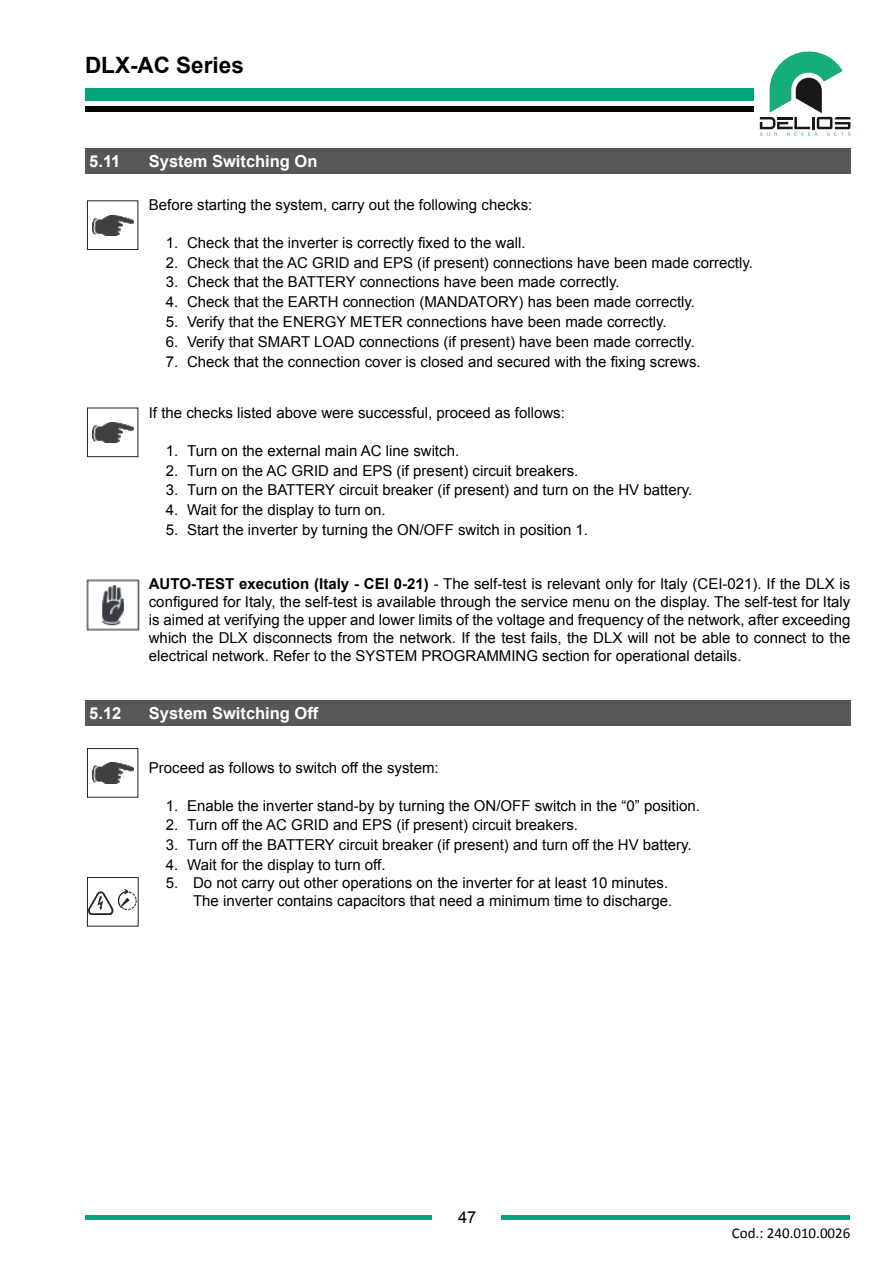
<style>
.page{position:relative;width:893px;height:1263px;background:#fff}
.page>*{position:absolute;margin:0;border:0;box-sizing:border-box;transform-origin:0 0}
.t1{font:700 22.5px "Arial";color:#000}
.t2{font:700 16.5px "Arial";color:#fff}
.t3{font:16.5px "Arial";color:#000}
.t4{font:15px/18px "Arial";color:#000;text-align:justify}
.t5{font:15px "Calibri";color:#000}
.s1{font-weight:700}
</style>
<div class="page">
<svg style="left:760px;top:52px;width:90px;height:84px"></svg>
<div style="left:85px;top:88px;width:669px;height:13px;background:#00a57e"></div>
<div style="left:85px;top:106px;width:669px;height:6px;background:#000"></div>
<div style="left:501px;top:1215px;width:349px;height:5px;background:#00a57e"></div>
<div style="left:85px;top:1215px;width:347px;height:5px;background:#00a57e"></div>
<div style="left:85px;top:149px;width:765px;height:25px;background:#575756"></div>
<img style="left:92px;top:215px;width:41px;height:20px">
<div style="left:87px;top:200px;width:51px;height:50px;border:1px solid #261f1f"></div>
<img style="left:92px;top:422px;width:41px;height:20px">
<div style="left:87px;top:408px;width:51px;height:49px;border:1px solid #261f1f"></div>
<img style="left:86px;top:579px;width:53px;height:52px">
<div style="left:85px;top:700px;width:765px;height:25px;background:#575756"></div>
<img style="left:92px;top:763px;width:41px;height:20px">
<div style="left:87px;top:748px;width:51px;height:49px;border:1px solid #261f1f"></div>
<img style="left:89px;top:889px;width:47px;height:25px">
<div style="left:87px;top:877px;width:51px;height:49px;border:1px solid #261f1f"></div>
<h1 class="t1" style="left:85px;top:50px;width:160px">DLX-AC Series</h1>
<p class="t2" style="left:89px;top:151px;width:33px">5.11</p>
<p class="t2" style="left:149px;top:151px;width:170px">System Switching On</p>
<p class="t4" style="left:149px;top:196px;width:385px">Before starting the system, carry out the following checks:</p>
<p class="t4" style="left:166px;top:234px;width:361px">1. Check that the inverter is correctly fixed to the wall.</p>
<p class="t4" style="left:166px;top:253px;width:589px">2. Check that the AC GRID and EPS (if present) connections have been made correctly.</p>
<p class="t4" style="left:166px;top:273px;width:455px">3. Check that the BATTERY connections have been made correctly.</p>
<p class="t4" style="left:166px;top:293px;width:531px">4. Check that the EARTH connection (MANDATORY) has been made correctly.</p>
<p class="t4" style="left:166px;top:313px;width:502px">5. Verify that the ENERGY METER connections have been made correctly.</p>
<p class="t4" style="left:166px;top:333px;width:531px">6. Verify that SMART LOAD connections (if present) have been made correctly.</p>
<p class="t4" style="left:166px;top:352px;width:536px">7. Check that the connection cover is closed and secured with the fixing screws.</p>
<p class="t4" style="left:149px;top:404px;width:418px">If the checks listed above were successful, proceed as follows:</p>
<p class="t4" style="left:166px;top:442px;width:295px">1. Turn on the external main AC line switch.</p>
<p class="t4" style="left:166px;top:461px;width:414px">2. Turn on the AC GRID and EPS (if present) circuit breakers.</p>
<p class="t4" style="left:166px;top:481px;width:528px">3. Turn on the BATTERY circuit breaker (if present) and turn on the HV battery.</p>
<p class="t4" style="left:166px;top:501px;width:221px">4. Wait for the display to turn on.</p>
<p class="t4" style="left:166px;top:521px;width:424px">5. Start the inverter by turning the ON/OFF switch in position 1.</p>
<p class="t4" style="left:149px;top:575px;width:703px"><span class="s1">AUTO-TEST execution (Italy - CEI 0-21)</span> - The self-test is relevant only for Italy (CEI-021). If the DLX is configured for Italy, the self-test is available through the service menu on the display. The self-test for Italy is aimed at verifying the upper and lower limits of the voltage and frequency of the network, after exceeding which the DLX disconnects from the network. If the test fails, the DLX will not be able to connect to the electrical network. Refer to the SYSTEM PROGRAMMING section for operational details.</p>
<p class="t2" style="left:89px;top:702px;width:34px">5.12</p>
<p class="t2" style="left:149px;top:702px;width:171px">System Switching Off</p>
<p class="t4" style="left:149px;top:759px;width:291px">Proceed as follows to switch off the system:</p>
<p class="t4" style="left:166px;top:796px;width:535px">1. Enable the inverter stand-by by turning the ON/OFF switch in the “0” position.</p>
<p class="t4" style="left:166px;top:816px;width:414px">2. Turn off the AC GRID and EPS (if present) circuit breakers.</p>
<p class="t4" style="left:166px;top:836px;width:527px">3. Turn off the BATTERY circuit breaker (if present) and turn off the HV battery.</p>
<p class="t4" style="left:166px;top:856px;width:221px">4. Wait for the display to turn off.</p>
<p class="t4" style="left:166px;top:874px;width:508px;text-align:right">5. Do not carry out other operations on the inverter for at least 10 minutes.<br>The inverter contains capacitors that need a minimum time to discharge.</p>
<p class="t3" style="left:458px;top:1207px;width:20px">47</p>
<p class="t5" style="left:732px;top:1223px;width:120px">Cod.: 240.010.0026</p>
</div>
